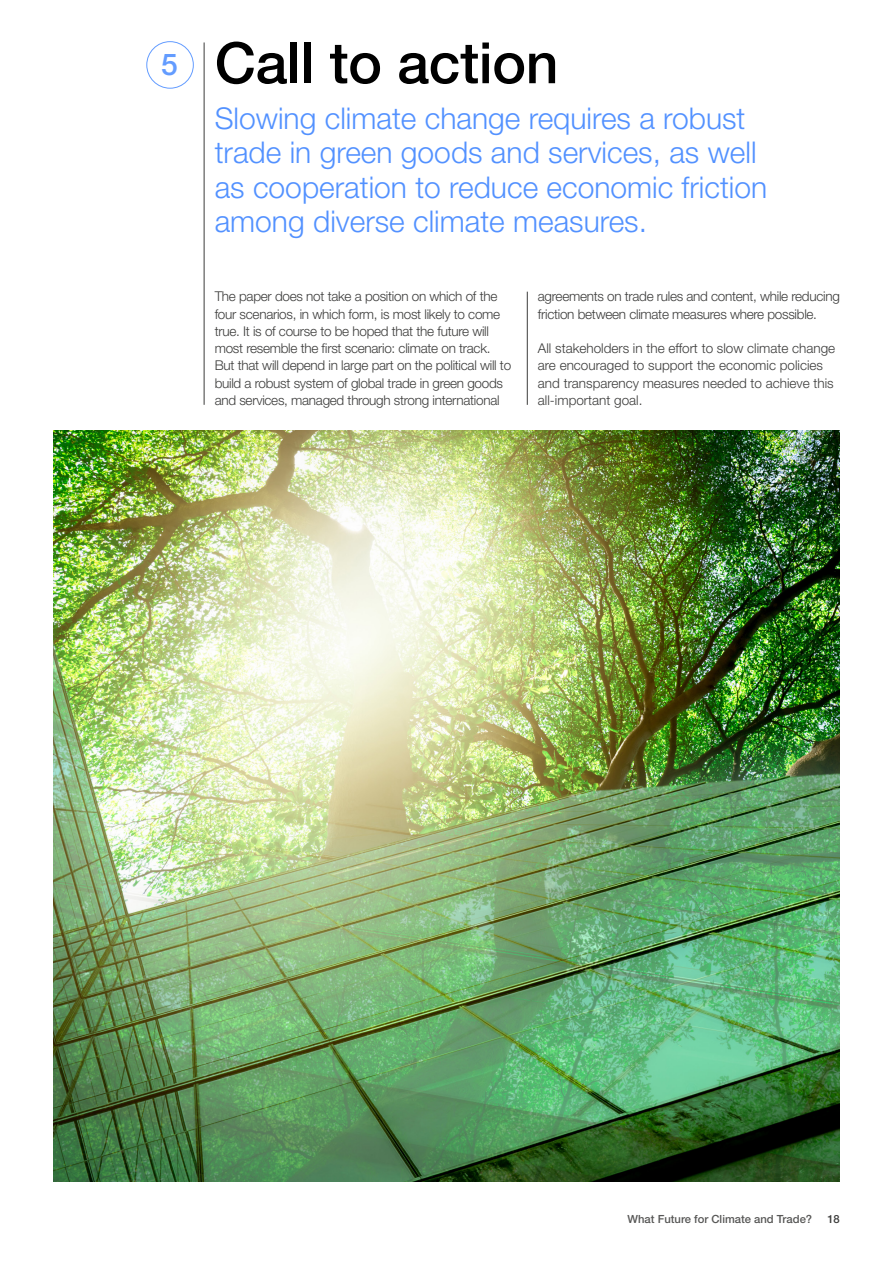
<style>
.page{position:relative;width:893px;height:1263px;background:#fff}
.page>*{position:absolute;margin:0;border:0;box-sizing:border-box;transform-origin:0 0}
.t1{font:500 57px "Helvetica Neue LT Pro";letter-spacing:-.005em;color:#000}
.t2{font:300 30px/34.5px "Helvetica Neue LT Pro";color:#5291ff}
.t3{font:300 13.5px/17.2px "Helvetica Neue LT Pro";letter-spacing:-.02em;color:#3c3c3b}
.t4{font:300 13.5px/17.2px "Helvetica Neue LT Pro";color:#3c3c3b}
.t5{font:500 11.25px "Helvetica Neue LT Pro";color:#575756}
.t6{font:500 11.25px "Helvetica Neue LT Pro";color:#3c3c3b}
.s1{font-size:30px;color:#639cff}
</style>
<div class="page">
<hr style="left:204px;top:42px;width:1px;height:363px;background:#3c3c3b">
<div style="left:147px;top:41px;width:47px;height:47px;border:1px solid #639cff;border-radius:50%"></div>
<hr style="left:527px;top:292px;width:1px;height:113px;background:#3c3c3b">
<img style="left:53px;top:430px;width:787px;height:751px">
<h1 class="t1" style="left:161px;top:29px;width:399px"><span class="s1">5</span> Call to action</h1>
<h2 class="t2" style="left:215px;top:100px;width:554px">Slowing climate change requires a robust trade in green goods and services, as well as cooperation to reduce economic friction among diverse climate measures.</h2>
<p class="t3" style="left:215px;top:288px;width:298px">The paper does not take a position on which of the four scenarios, in which form, is most likely to come true. It is of course to be hoped that the future will most resemble the first scenario: climate on track.<br>But that will depend in large part on the political will to build a robust system of global trade in green goods and services, managed through strong international</p>
<p class="t3" style="left:538px;top:288px;width:303px">agreements on trade rules and content, while reducing friction between climate measures where possible.</p>
<p class="t4" style="left:538px;top:339px;width:299px">All stakeholders in the effort to slow climate change are encouraged to support the economic policies and transparency measures needed to achieve this all-important goal.</p>
<p class="t5" style="left:627px;top:1212px;width:186px">What Future for Climate and Trade?</p>
<p class="t6" style="left:827px;top:1212px;width:14px">18</p>
</div>
